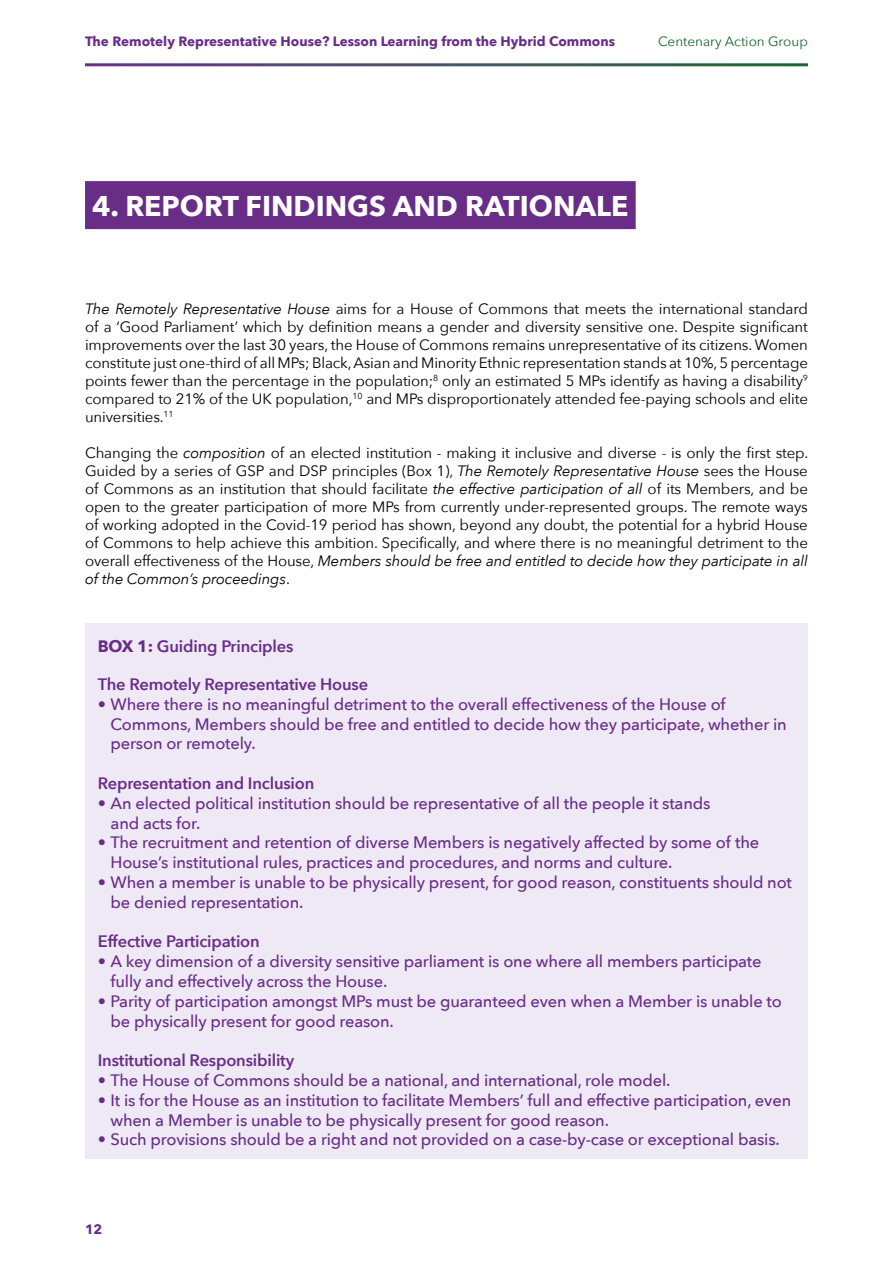
<style>
.page{position:relative;width:893px;height:1263px;background:#fff}
.page>*{position:absolute;margin:0;border:0;box-sizing:border-box;transform-origin:0 0}
.t1{font:700 28.5px "Avenir Next";color:#fff}
.t2{font:500 16.5px/19.8px "Avenir Next";letter-spacing:-.01em;color:#692d87}
.t3{font:600 16.5px "Avenir Next";letter-spacing:-.01em;color:#692d87}
.t4{font:15px/18px "Avenir Next";letter-spacing:-.01em;color:#000;text-align:justify}
.t5{font:700 13.5px "Avenir Next";color:#692d87}
.t6{font:13.5px "Avenir Next";color:#17652e}
.s1{font-style:italic}
.s2{font-weight:700}
</style>
<div class="page">
<div style="left:85px;top:181px;width:551px;height:48px;background:#692d87"></div>
<div style="left:85px;top:623px;width:723px;height:535px;background:#eee9f5"></div>
<p class="t5" style="left:85px;top:29px;width:531px">The Remotely Representative House? Lesson Learning from the Hybrid Commons</p>
<p class="t6" style="left:658px;top:29px;width:151px">Centenary Action Group</p>
<h1 class="t1" style="left:92px;top:181px;width:538px">4. REPORT FINDINGS AND RATIONALE</h1>
<p class="t4" style="left:85px;top:299px;width:724px"><span class="s1">The Remotely Representative House</span> aims for a House of Commons that meets the international standard of a ‘Good Parliament’ which by definition means a gender and diversity sensitive one. Despite significant improvements over the last 30 years, the House of Commons remains unrepresentative of its citizens. Women constitute just one-third of all MPs; Black, Asian and Minority Ethnic representation stands at 10%, 5 percentage points fewer than the percentage in the population;<sup>8</sup> only an estimated 5 MPs identify as having a disability<sup>9 </sup>compared to 21% of the UK population,<sup>10</sup> and MPs disproportionately attended fee-paying schools and elite universities.<sup>11</sup></p>
<p class="t4" style="left:85px;top:443px;width:725px">Changing the <span class="s1">composition</span> of an elected institution - making it inclusive and diverse - is only the first step.<br>Guided by a series of GSP and DSP principles (Box 1), <span class="s1">The Remotely Representative House</span> sees the House of Commons as an institution that should facilitate <span class="s1">the effective participation of all</span> of its Members, and be open to the greater participation of more MPs from currently under-represented groups. The remote ways of working adopted in the Covid-19 period has shown, beyond any doubt, the potential for a hybrid House of Commons to help achieve this ambition. Specifically, and where there is no meaningful detriment to the overall effectiveness of the House, <span class="s1">Members should be free and entitled to decide how they participate in all of the Common’s proceedings</span>.</p>
<p class="t3" style="left:98px;top:632px;width:197px"><span class="s2">BOX 1:</span> Guiding Principles</p>
<p class="t3" style="left:98px;top:670px;width:272px">The Remotely Representative House</p>
<p class="t2" style="left:111px;top:694px;width:678px;text-indent:-13px">• Where there is no meaningful detriment to the overall effectiveness of the House of<br>Commons, Members should be free and entitled to decide how they participate, whether in person or remotely.</p>
<p class="t3" style="left:98px;top:769px;width:218px">Representation and Inclusion</p>
<p class="t2" style="left:111px;top:793px;width:601px;text-indent:-13px">• An elected political institution should be representative of all the people it stands and acts for.</p>
<p class="t2" style="left:111px;top:832px;width:650px;text-indent:-13px">• The recruitment and retention of diverse Members is negatively affected by some of the<br>House’s institutional rules, practices and procedures, and norms and culture.</p>
<p class="t2" style="left:111px;top:872px;width:683px;text-indent:-13px">• When a member is unable to be physically present, for good reason, constituents should not be denied representation.</p>
<p class="t3" style="left:98px;top:927px;width:163px">Effective Participation</p>
<p class="t2" style="left:111px;top:951px;width:653px;text-indent:-13px">• A key dimension of a diversity sensitive parliament is one where all members participate fully and effectively across the House.</p>
<p class="t2" style="left:111px;top:991px;width:673px;text-indent:-13px">• Parity of participation amongst MPs must be guaranteed even when a Member is unable to be physically present for good reason.</p>
<p class="t3" style="left:98px;top:1046px;width:198px">Institutional Responsibility</p>
<p class="t2" style="left:98px;top:1070px;width:574px">• The House of Commons should be a national, and international, role model.</p>
<p class="t2" style="left:111px;top:1090px;width:682px;text-indent:-13px">• It is for the House as an institution to facilitate Members’ full and effective participation, even when a Member is unable to be physically present for good reason.</p>
<p class="t2" style="left:98px;top:1129px;width:683px">• Such provisions should be a right and not provided on a case-by-case or exceptional basis.</p>
<p class="t5" style="left:85px;top:1217px;width:19px">12</p>
</div>
